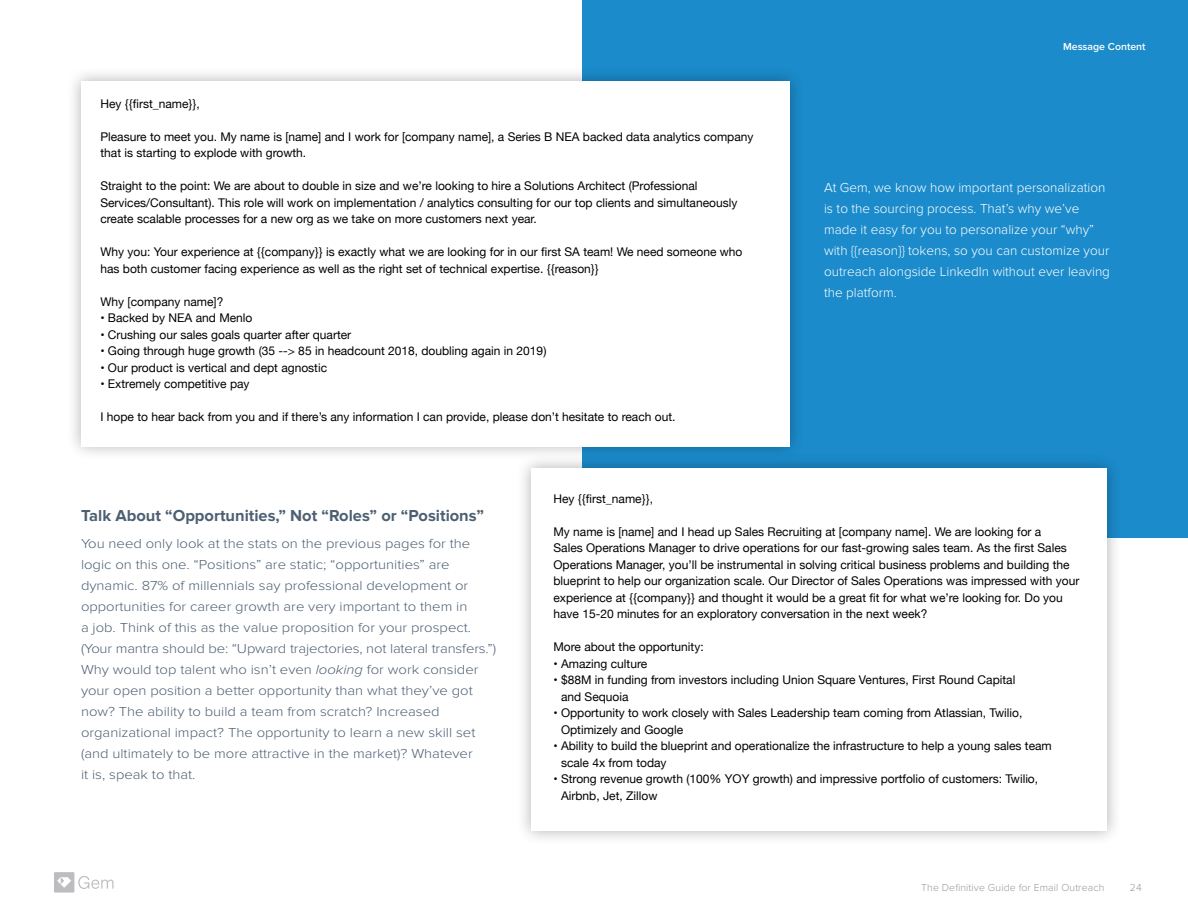
<style>
.page{position:relative;width:1188px;height:918px;background:#fff}
.page>*{position:absolute;margin:0;border:0;box-sizing:border-box;transform-origin:0 0}
.Small_bold_subhead{font:700 16.5px "Proxima Nova";color:#4d6073}
.Body_copy{font:300 13.5px/21px "Proxima Nova";color:#4d6073;scale:1.1 1}
.Body_copy-2{font:300 13.5px/21px "Proxima Nova";color:#fff}
.Email_msg_content{font:12px/16.5px "Helvetica Neue";color:#000}
.t1{font:300 10.5px "Proxima Nova";letter-spacing:.01em;color:#999}
.Large_light_headline{font:600 10.5px "Proxima Nova";color:#fff}
.s1{font-style:italic}
</style>
<div class="page">
<svg style="left:54px;top:872px;width:59px;height:21px"></svg>
<div style="left:582px;top:0;width:606px;height:537px;background:#1b8bcb"></div>
<div style="left:516px;top:452px;width:607px;height:394px;background:#000;opacity:.3"></div>
<div style="left:531px;top:468px;width:576px;height:363px;background:#fff"></div>
<div style="left:66px;top:66px;width:739px;height:396px;background:#000;opacity:.3"></div>
<div style="left:81px;top:81px;width:708px;height:365px;background:#fff"></div>
<p class="Email_msg_content" style="left:100px;top:96px;width:101px">Hey {{first_name}},</p>
<p class="Email_msg_content" style="left:100px;top:129px;width:655px">Pleasure to meet you. My name is [name] and I work for [company name], a Series B NEA backed data analytics company that is starting to explode with growth.</p>
<p class="Email_msg_content" style="left:100px;top:178px;width:638px">Straight to the point: We are about to double in size and we’re looking to hire a Solutions Architect (Professional<br>Services/Consultant). This role will work on implementation / analytics consulting for our top clients and simultaneously create scalable processes for a new org as we take on more customers next year.</p>
<p class="Email_msg_content" style="left:100px;top:244px;width:644px">Why you: Your experience at {{company}} is exactly what we are looking for in our first SA team! We need someone who has both customer facing experience as well as the right set of technical expertise. {{reason}}</p>
<p class="Email_msg_content" style="left:100px;top:294px;width:124px">Why [company name]?</p>
<p class="Email_msg_content" style="left:100px;top:310px;width:154px">• Backed by NEA and Menlo</p>
<p class="Email_msg_content" style="left:100px;top:327px;width:252px">• Crushing our sales goals quarter after quarter</p>
<p class="Email_msg_content" style="left:100px;top:343px;width:448px">• Going through huge growth (35 --&gt; 85 in headcount 2018, doubling again in 2019)</p>
<p class="Email_msg_content" style="left:100px;top:360px;width:228px">• Our product is vertical and dept agnostic</p>
<p class="Email_msg_content" style="left:100px;top:376px;width:151px">• Extremely competitive pay</p>
<p class="Email_msg_content" style="left:100px;top:409px;width:577px">I hope to hear back from you and if there’s any information I can provide, please don’t hesitate to reach out.</p>
<p class="Large_light_headline" style="left:1063px;top:41px;width:84px">Message Content</p>
<p class="Body_copy-2" style="left:824px;top:177px;width:287px">At Gem, we know how important personalization is to the sourcing process. That’s why we’ve made it easy for you to personalize your “why” with {{reason}} tokens, so you can customize your outreach alongside LinkedIn without ever leaving the platform.</p>
<p class="Small_bold_subhead" style="left:81px;top:506px;width:404px">Talk About “Opportunities,” Not “Roles” or “Positions”</p>
<p class="Body_copy" style="left:81px;top:534px;width:379px">You need only look at the stats on the previous pages for the logic on this one. “Positions” are static; “opportunities” are dynamic. 87% of millennials say professional development or opportunities for career growth are very important to them in<br>a job. Think of this as the value proposition for your prospect. (Your mantra should be: “Upward trajectories, not lateral transfers.”)<br>Why would top talent who isn’t even <span class="s1">looking</span> for work consider your open position a better opportunity than what they’ve got now? The ability to build a team from scratch? Increased organizational impact? The opportunity to learn a new skill set (and ultimately to be more attractive in the market)? Whatever<br>it is, speak to that.</p>
<p class="Email_msg_content" style="left:554px;top:491px;width:101px">Hey {{first_name}},</p>
<p class="Email_msg_content" style="left:554px;top:524px;width:527px">My name is [name] and I head up Sales Recruiting at [company name]. We are looking for a<br>Sales Operations Manager to drive operations for our fast-growing sales team. As the first Sales Operations Manager, you’ll be instrumental in solving critical business problems and building the blueprint to help our organization scale. Our Director of Sales Operations was impressed with your experience at {{company}} and thought it would be a great fit for what we’re looking for. Do you have 15-20 minutes for an exploratory conversation in the next week?</p>
<p class="Email_msg_content" style="left:554px;top:639px;width:152px">More about the opportunity:</p>
<p class="Email_msg_content" style="left:554px;top:656px;width:95px">• Amazing culture</p>
<p class="Email_msg_content" style="left:561px;top:672px;width:456px;text-indent:-8px">• $88M in funding from investors including Union Square Ventures, First Round Capital and Sequoia</p>
<p class="Email_msg_content" style="left:561px;top:705px;width:463px;text-indent:-8px">• Opportunity to work closely with Sales Leadership team coming from Atlassian, Twilio,<br>Optimizely and Google</p>
<p class="Email_msg_content" style="left:561px;top:738px;width:492px;text-indent:-8px">• Ability to build the blueprint and operationalize the infrastructure to help a young sales team scale 4x from today</p>
<p class="Email_msg_content" style="left:561px;top:771px;width:479px;text-indent:-8px">• Strong revenue growth (100% YOY growth) and impressive portfolio of customers: Twilio,<br>Airbnb, Jet, Zillow</p>
<p class="t1" style="left:921px;top:881px;width:185px">The Definitive Guide for Email Outreach</p>
<p class="t1" style="left:1130px;top:881px;width:13px">24</p>
</div>
